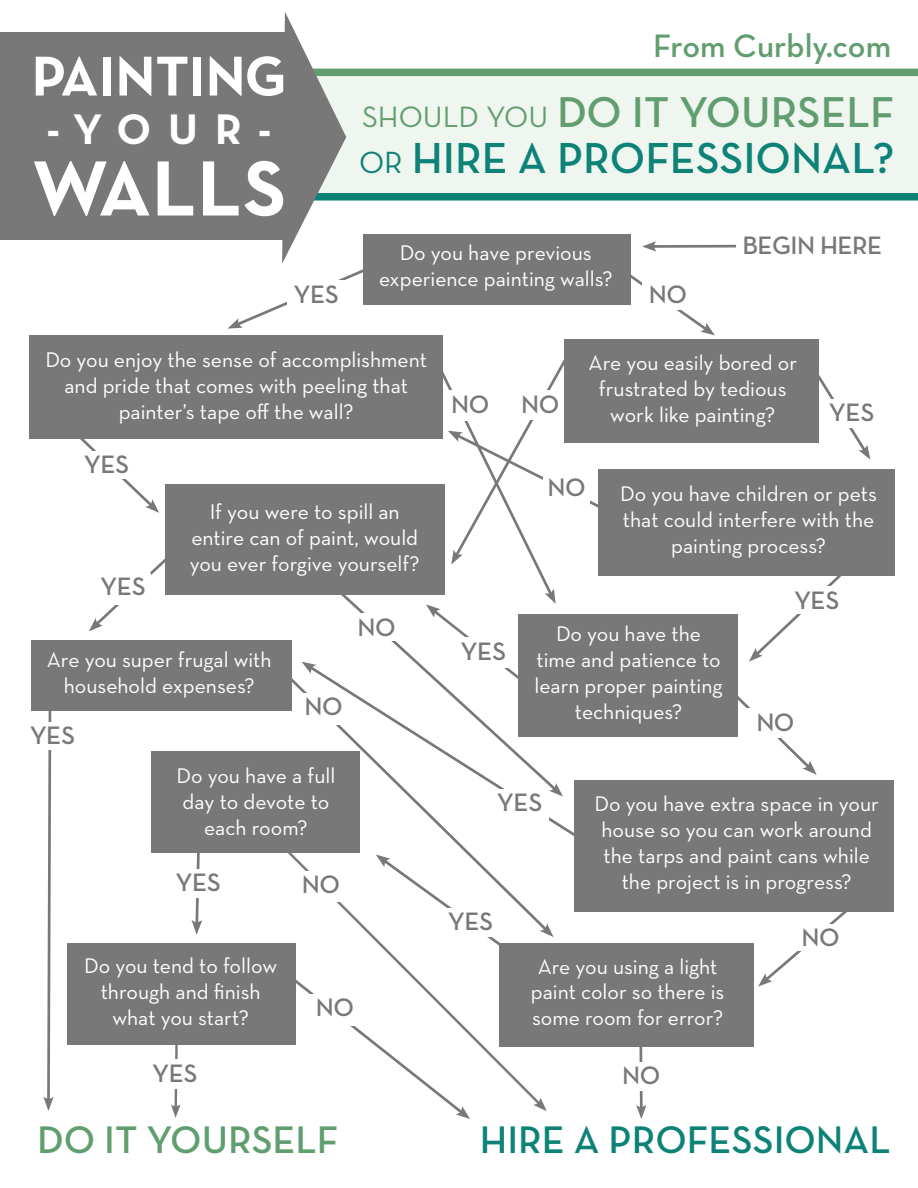
<style>
.page{position:relative;width:918px;height:1188px;background:#fff}
.page>*{position:absolute;margin:0;border:0;box-sizing:border-box;transform-origin:0 0}
.t1{font:700 79.5px "Neutra Text";letter-spacing:.01em;color:#fff}
.t2{font:700 57.15px "Neutra Text";color:#fff}
.t3{font:600 44.1px "Neutra Text";color:#0d8277}
.t4{font:600 43.95px "Neutra Text";color:#619e6f}
.t5{font:700 43.5px "Neutra Text";color:#fff}
.t6{font:600 39.15px "Neutra Text";color:#0d8277}
.t7{font:600 39.15px "Neutra Text";color:#619e6f}
.t8{font:600 33px "Neutra Text";color:#619e6f}
.t9{font:600 25.65px "Neutra Text";letter-spacing:-.02em;color:#797879}
.t10{font:21.6px/26px "Neutra Text";color:#fff;text-align:center}
.s1{font-weight:400;font-size:30px}
.s2{font-weight:400;font-size:31.2px}
</style>
<div class="page">
<div style="left:302px;top:76px;width:616px;height:117px;background:#eff5ef"></div>
<div style="left:0;top:32px;width:284px;height:208px;background:#797879"></div>
<div style="left:311px;top:193px;width:607px;height:8px;background:#0d8277"></div>
<div style="left:292px;top:69px;width:626px;height:7px;background:#619e6f"></div>
<div style="left:363px;top:234px;width:267px;height:71px;background:#797879"></div>
<svg style="left:630px;top:261px;width:85px;height:74px"></svg>
<div style="left:643px;top:281px;width:50px;height:29px;background:#fff"></div>
<div style="left:518px;top:614px;width:220px;height:123px;background:#797879"></div>
<div style="left:31px;top:640px;width:261px;height:71px;background:#797879"></div>
<div style="left:574px;top:780px;width:320px;height:132px;background:#797879"></div>
<div style="left:67px;top:943px;width:229px;height:102px;background:#797879"></div>
<div style="left:152px;top:752px;width:208px;height:101px;background:#797879"></div>
<svg style="left:738px;top:696px;width:79px;height:79px"></svg>
<div style="left:748px;top:709px;width:55px;height:29px;background:#fff"></div>
<svg style="left:43px;top:711px;width:11px;height:400px"></svg>
<div style="left:20px;top:722px;width:65px;height:28px;background:#fff"></div>
<svg style="left:544px;top:923px;width:10px;height:14px"></svg>
<svg style="left:191px;top:853px;width:11px;height:82px"></svg>
<div style="left:167px;top:869px;width:62px;height:29px;background:#fff"></div>
<svg style="left:288px;top:840px;width:256px;height:259px"></svg>
<svg style="left:533px;top:1098px;width:14px;height:13px"></svg>
<div style="left:296px;top:871px;width:50px;height:31px;background:#fff"></div>
<svg style="left:171px;top:1045px;width:10px;height:73px"></svg>
<div style="left:136px;top:1059px;width:77px;height:30px;background:#fff"></div>
<svg style="left:288px;top:972px;width:182px;height:147px"></svg>
<div style="left:309px;top:994px;width:52px;height:32px;background:#fff"></div>
<svg style="left:406px;top:794px;width:168px;height:46px"></svg>
<div style="left:491px;top:789px;width:57px;height:35px;background:#fff"></div>
<svg style="left:758px;top:912px;width:89px;height:75px"></svg>
<div style="left:793px;top:924px;width:56px;height:26px;background:#fff"></div>
<svg style="left:376px;top:855px;width:149px;height:109px"></svg>
<div style="left:442px;top:908px;width:57px;height:29px;background:#fff"></div>
<svg style="left:636px;top:1047px;width:11px;height:72px"></svg>
<div style="left:603px;top:1062px;width:77px;height:28px;background:#fff"></div>
<svg style="left:228px;top:12px;width:156px;height:317px"></svg>
<div style="left:598px;top:470px;width:297px;height:106px;background:#797879"></div>
<div style="left:565px;top:339px;width:254px;height:104px;background:#797879"></div>
<div style="left:30px;top:335px;width:413px;height:104px;background:#797879"></div>
<svg style="left:819px;top:375px;width:51px;height:84px"></svg>
<div style="left:821px;top:399px;width:61px;height:29px;background:#fff"></div>
<svg style="left:80px;top:439px;width:79px;height:74px"></svg>
<div style="left:74px;top:451px;width:65px;height:27px;background:#fff"></div>
<svg style="left:89px;top:558px;width:76px;height:73px"></svg>
<div style="left:95px;top:573px;width:56px;height:31px;background:#fff"></div>
<svg style="left:300px;top:595px;width:250px;height:199px"></svg>
<svg style="left:549px;top:783px;width:14px;height:14px"></svg>
<div style="left:338px;top:614px;width:77px;height:27px;background:#fff"></div>
<div style="left:499px;top:944px;width:255px;height:103px;background:#797879"></div>
<svg style="left:749px;top:576px;width:93px;height:86px"></svg>
<div style="left:784px;top:587px;width:65px;height:27px;background:#fff"></div>
<svg style="left:426px;top:350px;width:187px;height:342px"></svg>
<div style="left:544px;top:474px;width:46px;height:30px;background:#fff"></div>
<div style="left:165px;top:485px;width:280px;height:110px;background:#797879"></div>
<hr style="left:651px;top:245px;width:85px;height:3px;background:#797879">
<svg style="left:642px;top:241px;width:15px;height:11px"></svg>
<p class="t2" style="left:32px;top:40px;width:256px">PAINTING</p>
<p class="t5" style="left:47px;top:102px;width:226px">-YOUR-</p>
<p class="t1" style="left:32px;top:139px;width:256px">WALLS</p>
<p class="t8" style="left:653px;top:25px;width:240px">From Curbly.com</p>
<p class="t4" style="left:362px;top:85px;width:534px"><span class="s1">SHOULD YOU</span> DO IT YOURSELF</p>
<p class="t3" style="left:359px;top:131px;width:537px"><span class="s2">OR</span> HIRE A PROFESSIONAL?</p>
<p class="t10" style="left:400px;top:239px;width:194px">Do you have previous</p>
<p class="t10" style="left:379px;top:265px;width:235px">experience painting walls?</p>
<p class="t9" style="left:293px;top:278px;width:47px">YES</p>
<p class="t9" style="left:649px;top:279px;width:40px">NO</p>
<p class="t9" style="left:743px;top:230px;width:141px">BEGIN HERE</p>
<p class="t10" style="left:45px;top:346px;width:383px">Do you enjoy the sense of accomplishment and pride that comes with peeling that painter’s tape off the wall?</p>
<p class="t9" style="left:84px;top:449px;width:47px">YES</p>
<p class="t9" style="left:100px;top:570px;width:47px">YES</p>
<p class="t10" style="left:190px;top:498px;width:232px">If you were to spill an entire can of paint, would you ever forgive yourself?</p>
<p class="t9" style="left:358px;top:611px;width:40px">NO</p>
<p class="t10" style="left:47px;top:647px;width:226px">Are you super frugal with household expenses?</p>
<p class="t9" style="left:30px;top:720px;width:47px">YES</p>
<p class="t9" style="left:304px;top:691px;width:40px">NO</p>
<p class="t10" style="left:177px;top:762px;width:160px">Do you have a full day to devote to each room?</p>
<p class="t9" style="left:176px;top:867px;width:47px">YES</p>
<p class="t9" style="left:302px;top:869px;width:40px">NO</p>
<p class="t10" style="left:84px;top:953px;width:194px">Do you tend to follow through and finish what you start?</p>
<p class="t9" style="left:152px;top:1057px;width:47px">YES</p>
<p class="t9" style="left:316px;top:992px;width:40px">NO</p>
<p class="t9" style="left:451px;top:388px;width:40px">NO</p>
<p class="t10" style="left:589px;top:350px;width:210px">Are you easily bored or frustrated by tedious work like painting?</p>
<p class="t9" style="left:521px;top:388px;width:40px">NO</p>
<p class="t9" style="left:829px;top:397px;width:47px">YES</p>
<p class="t9" style="left:461px;top:635px;width:47px">YES</p>
<p class="t9" style="left:548px;top:472px;width:40px">NO</p>
<p class="t10" style="left:620px;top:480px;width:258px">Do you have children or pets that could interfere with the painting process?</p>
<p class="t9" style="left:794px;top:584px;width:47px">YES</p>
<p class="t10" style="left:556px;top:620px;width:147px">Do you have the</p>
<p class="t10" style="left:535px;top:646px;width:190px">time and patience to learn proper painting techniques?</p>
<p class="t9" style="left:756px;top:706px;width:40px">NO</p>
<p class="t9" style="left:497px;top:786px;width:47px">YES</p>
<p class="t9" style="left:448px;top:906px;width:47px">YES</p>
<p class="t10" style="left:595px;top:790px;width:286px">Do you have extra space in your house so you can work around the tarps and paint cans while the project is in progress?</p>
<p class="t9" style="left:802px;top:921px;width:40px">NO</p>
<p class="t10" style="left:531px;top:953px;width:195px">Are you using a light paint color so there is some room for error?</p>
<p class="t9" style="left:622px;top:1059px;width:40px">NO</p>
<p class="t7" style="left:37px;top:1116px;width:303px">DO IT YOURSELF</p>
<p class="t6" style="left:480px;top:1116px;width:412px">HIRE A PROFESSIONAL</p>
</div>
